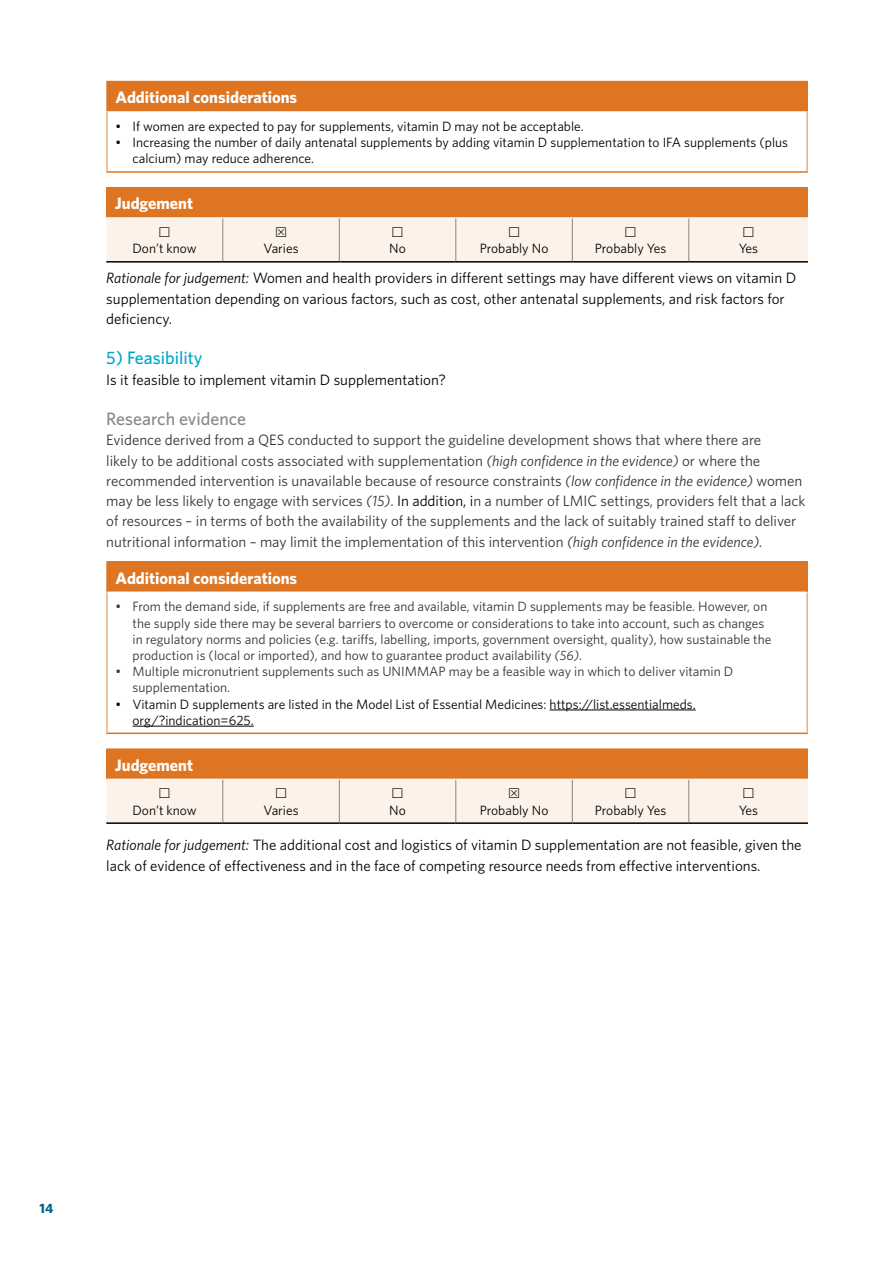
<style>
.page{position:relative;width:893px;height:1263px;background:#fff}
.page>*{position:absolute;margin:0;border:0;box-sizing:border-box;transform-origin:0 0}
.Heading_level_3__gre{font:500 18px "Whitney";color:#878787}
.heading_level_2{font:500 18px "Whitney";color:#00a6c7}
.table_header_row{font:700 16.5px "Whitney";color:#fff}
.body{font:15px/20.2px "Whitney";color:#333}
.body-2{font:15px/20.2px "Whitney";color:#000}
.t1{font:13.5px/16.2px "Whitney";color:#333}
.table_body{font:13.5px/16.2px "Whitney";color:#000}
.t2{font:700 13.5px "Whitney";color:#00628b}
.s1{font-style:italic}
.s2{color:#000}
</style>
<div class="page">
<div style="left:107px;top:82px;width:700px;height:30px;background:#dd7522"></div>
<hr style="left:106px;top:111px;width:702px;height:1px;background:#fff">
<hr style="left:106px;top:81px;width:702px;height:1px;background:#dd7522">
<hr style="left:106px;top:82px;width:2px;height:29px;background:#dd7522">
<hr style="left:806px;top:82px;width:2px;height:29px;background:#dd7522">
<hr style="left:106px;top:171px;width:702px;height:2px;background:#dd7522">
<hr style="left:106px;top:112px;width:2px;height:59px;background:#edae79">
<hr style="left:806px;top:112px;width:2px;height:59px;background:#edae79">
<div style="left:106px;top:188px;width:702px;height:30px;background:#dd7522"></div>
<hr style="left:106px;top:261px;width:117px;height:2px;background:#000">
<hr style="left:223px;top:261px;width:116px;height:2px;background:#000">
<hr style="left:339px;top:261px;width:117px;height:2px;background:#000">
<hr style="left:456px;top:261px;width:116px;height:2px;background:#000">
<hr style="left:572px;top:261px;width:117px;height:2px;background:#000">
<hr style="left:689px;top:261px;width:119px;height:2px;background:#000">
<hr style="left:106px;top:187px;width:117px;height:1px;background:#dd7522">
<hr style="left:223px;top:187px;width:116px;height:1px;background:#dd7522">
<hr style="left:339px;top:187px;width:117px;height:1px;background:#dd7522">
<hr style="left:456px;top:187px;width:116px;height:1px;background:#dd7522">
<hr style="left:572px;top:187px;width:117px;height:1px;background:#dd7522">
<hr style="left:689px;top:187px;width:119px;height:1px;background:#dd7522">
<hr style="left:106px;top:217px;width:117px;height:1px;background:#fff">
<hr style="left:223px;top:217px;width:116px;height:1px;background:#fff">
<hr style="left:339px;top:217px;width:117px;height:1px;background:#fff">
<hr style="left:456px;top:217px;width:116px;height:1px;background:#fff">
<hr style="left:572px;top:217px;width:117px;height:1px;background:#fff">
<hr style="left:689px;top:217px;width:119px;height:1px;background:#fff">
<div style="left:107px;top:562px;width:700px;height:30px;background:#dd7522"></div>
<hr style="left:106px;top:561px;width:702px;height:2px;background:#dd7522">
<hr style="left:106px;top:563px;width:2px;height:29px;background:#dd7522">
<hr style="left:806px;top:563px;width:2px;height:29px;background:#dd7522">
<hr style="left:106px;top:732px;width:702px;height:2px;background:#dd7522">
<hr style="left:106px;top:592px;width:2px;height:140px;background:#edae79">
<hr style="left:806px;top:592px;width:2px;height:140px;background:#edae79">
<hr style="left:550px;top:710px;width:146px;height:1px;background:#000">
<hr style="left:133px;top:726px;width:121px;height:1px;background:#000">
<div style="left:106px;top:749px;width:702px;height:30px;background:#dd7522"></div>
<hr style="left:106px;top:822px;width:117px;height:2px;background:#000">
<hr style="left:223px;top:822px;width:116px;height:2px;background:#000">
<hr style="left:339px;top:822px;width:117px;height:2px;background:#000">
<hr style="left:456px;top:822px;width:116px;height:2px;background:#000">
<hr style="left:572px;top:822px;width:117px;height:2px;background:#000">
<hr style="left:689px;top:822px;width:119px;height:2px;background:#000">
<hr style="left:106px;top:748px;width:117px;height:1px;background:#dd7522">
<hr style="left:223px;top:748px;width:116px;height:1px;background:#dd7522">
<hr style="left:339px;top:748px;width:117px;height:1px;background:#dd7522">
<hr style="left:456px;top:748px;width:116px;height:1px;background:#dd7522">
<hr style="left:572px;top:748px;width:117px;height:1px;background:#dd7522">
<hr style="left:689px;top:748px;width:119px;height:1px;background:#dd7522">
<div style="left:106px;top:218px;width:702px;height:44px;background:#fdf2e9"></div>
<div style="left:106px;top:779px;width:702px;height:44px;background:#fdf2e9"></div>
<p class="table_header_row" style="left:116px;top:86px;width:183px">Additional considerations</p>
<p class="table_body" style="left:116px;top:118px;width:470px">• If women are expected to pay for supplements, vitamin D may not be acceptable.</p>
<p class="table_body" style="left:133px;top:134px;width:657px;text-indent:-17px">• Increasing the number of daily antenatal supplements by adding vitamin D supplementation to IFA supplements (plus calcium) may reduce adherence.</p>
<p class="table_header_row" style="left:115px;top:192px;width:80px">Judgement</p>
<p class="table_body" style="left:132px;top:240px;width:66px">Don’t know</p>
<p class="table_body" style="left:264px;top:240px;width:37px">Varies</p>
<p class="table_body" style="left:389px;top:240px;width:18px">No</p>
<p class="table_body" style="left:480px;top:240px;width:70px">Probably No</p>
<p class="table_body" style="left:595px;top:240px;width:73px">Probably Yes</p>
<p class="table_body" style="left:739px;top:240px;width:21px">Yes</p>
<p class="body-2" style="left:106px;top:268px;width:691px"><span class="s1">Rationale for judgement:</span> Women and health providers in different settings may have different views on vitamin D supplementation depending on various factors, such as cost, other antenatal supplements, and risk factors for deficiency.</p>
<p class="heading_level_2" style="left:106px;top:347px;width:98px">5) Feasibility</p>
<p class="body-2" style="left:106px;top:369px;width:341px">Is it feasible to implement vitamin D supplementation?</p>
<p class="Heading_level_3__gre" style="left:106px;top:408px;width:141px">Research evidence</p>
<p class="body" style="left:106px;top:430px;width:701px">Evidence derived from a QES conducted to support the guideline development shows that where there are<br>likely to be additional costs associated with supplementation <span class="s1">(high confidence in the evidence)</span> or where the recommended intervention is unavailable because of resource constraints <span class="s1">(low confidence in the evidence)</span> women may be less likely to engage with services <span class="s1">(15)</span>. <span class="s2">In addition, i</span>n a number of LMIC settings, providers felt that a lack of resources – in terms of both the availability of the supplements and the lack of suitably trained staff to deliver nutritional information – may limit the implementation of this intervention <span class="s1">(high confidence in the evidence).</span></p>
<p class="table_header_row" style="left:116px;top:567px;width:183px">Additional considerations</p>
<p class="t1" style="left:133px;top:598px;width:640px;text-indent:-17px">• From the demand side, if supplements are free and available, vitamin D supplements may be feasible. However, on the supply side there may be several barriers to overcome or considerations to take into account, such as changes in regulatory norms and policies (e.g. tariffs, labelling, imports, government oversight, quality), how sustainable the production is (local or imported), and how to guarantee product availability <span class="s1">(56)</span>.</p>
<p class="t1" style="left:133px;top:663px;width:602px;text-indent:-17px">• Multiple micronutrient supplements such as UNIMMAP may be a feasible way in which to deliver vitamin D supplementation.</p>
<p class="table_body" style="left:133px;top:695px;width:565px;text-indent:-17px">• Vitamin D supplements are listed in the Model List of Essential Medicines: https://list.essentialmeds. org/?indication=625.</p>
<p class="table_header_row" style="left:115px;top:754px;width:80px">Judgement</p>
<p class="table_body" style="left:132px;top:801px;width:66px">Don’t know</p>
<p class="table_body" style="left:264px;top:801px;width:37px">Varies</p>
<p class="table_body" style="left:389px;top:801px;width:18px">No</p>
<p class="table_body" style="left:480px;top:801px;width:70px">Probably No</p>
<p class="table_body" style="left:595px;top:801px;width:73px">Probably Yes</p>
<p class="table_body" style="left:739px;top:801px;width:21px">Yes</p>
<p class="body-2" style="left:106px;top:835px;width:697px"><span class="s1">Rationale for judgement:</span> The additional cost and logistics of vitamin D supplementation are not feasible, given the lack of evidence of effectiveness and in the face of competing resource needs from effective interventions.</p>
<p class="t2" style="left:40px;top:1199px;width:15px">14</p>
</div>
